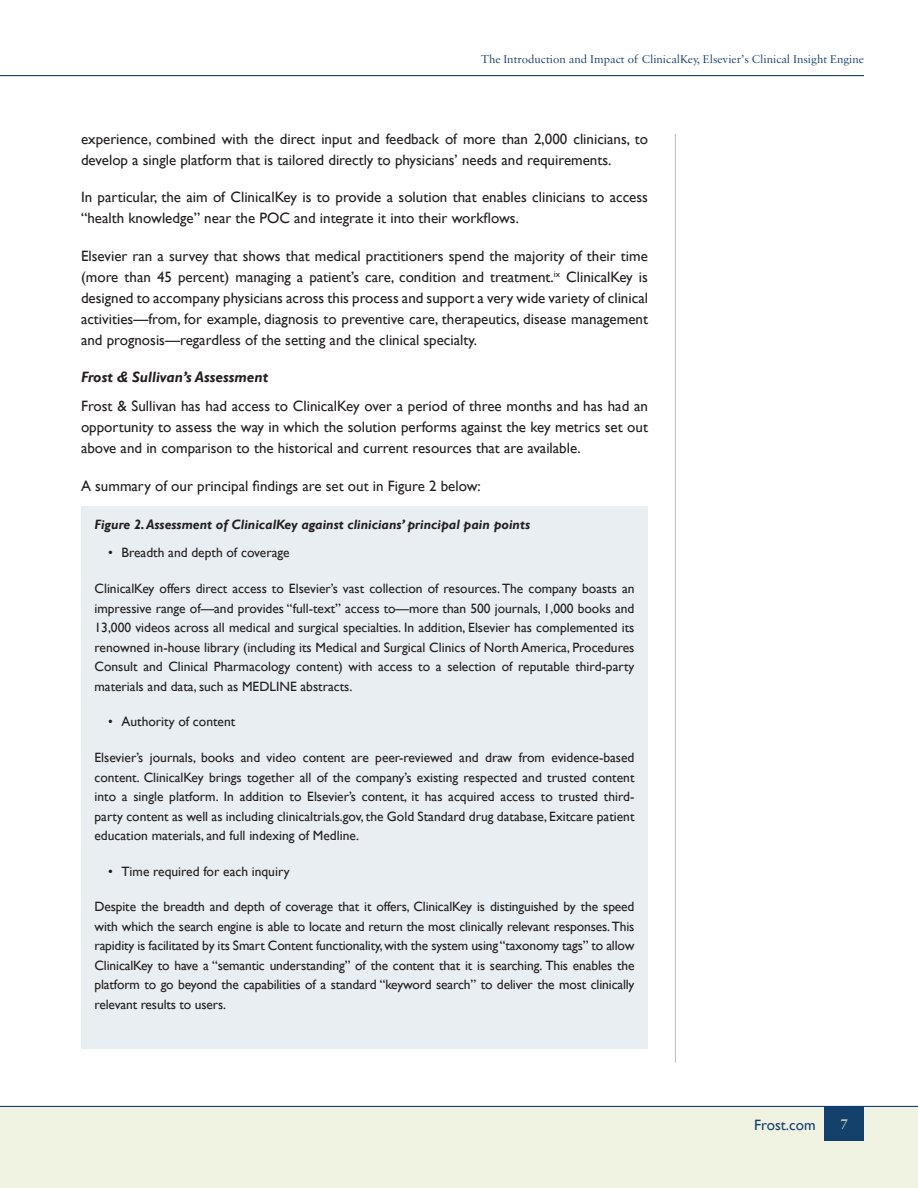
<style>
.page{position:relative;width:918px;height:1188px;background:#fff}
.page>*{position:absolute;margin:0;border:0;box-sizing:border-box;transform-origin:0 0}
.TX1{font:15px/21px "Gill Sans";color:#231f20}
.HD2{font:italic 700 15px "Gill Sans";color:#231f20}
.t1{font:15px "Gill Sans";color:#13416b}
.t2{font:600 15px "Sabon MT Pro";color:#d6d5b6}
.TX1-2{font:13.5px/19.5px "Gill Sans";color:#231f20;text-align:justify}
.HD2-2{font:italic 700 13.5px "Gill Sans";color:#231f20}
.t3{font:12px "Sabon MT Pro";color:#13416b}
</style>
<div class="page">
<div style="left:0;top:1107px;width:918px;height:81px;background:#f1f3e2"></div>
<hr style="left:0;top:1106px;width:918px;height:1px;background:#13416b">
<hr style="left:0;top:75px;width:864px;height:1px;background:#13416b">
<div style="left:825px;top:1107px;width:39px;height:33px;background:#13416b"></div>
<hr style="left:675px;top:134px;width:1px;height:929px;background:#b0bacb">
<div style="left:81px;top:507px;width:567px;height:542px;background:#e8eef1"></div>
<p class="t3" style="left:481px;top:52px;width:385px">The Introduction and Impact of ClinicalKey, Elsevier’s Clinical Insight Engine</p>
<p class="TX1" style="left:81px;top:129px;width:569px">experience, combined with the direct input and feedback of more than 2,000 clinicians, to develop a single platform that is tailored directly to physicians’ needs and requirements.</p>
<p class="TX1" style="left:81px;top:187px;width:569px">In particular, the aim of ClinicalKey is to provide a solution that enables clinicians to access “health knowledge” near the POC and integrate it into their workflows.</p>
<p class="TX1" style="left:81px;top:245px;width:569px;text-align:justify">Elsevier ran a survey that shows that medical practitioners spend the majority of their time (more than 45 percent) managing a patient’s care, condition and treatment.<sup>ix</sup> ClinicalKey is designed to accompany physicians across this process and support a very wide variety of clinical activities—from, for example, diagnosis to preventive care, therapeutics, disease management and prognosis—regardless of the setting and the clinical specialty.</p>
<p class="HD2" style="left:81px;top:368px;width:189px">Frost &amp; Sullivan’s Assessment</p>
<p class="TX1" style="left:81px;top:396px;width:569px;text-align:justify">Frost &amp; Sullivan has had access to ClinicalKey over a period of three months and has had an opportunity to assess the way in which the solution performs against the key metrics set out above and in comparison to the historical and current resources that are available.</p>
<p class="TX1" style="left:81px;top:475px;width:401px">A summary of our principal findings are set out in Figure 2 below:</p>
<p class="HD2-2" style="left:94px;top:517px;width:437px">Figure 2. Assessment of ClinicalKey against clinicians’ principal pain points</p>
<p class="TX1-2" style="left:108px;top:543px;width:183px">• Breadth and depth of coverage</p>
<p class="TX1-2" style="left:94px;top:579px;width:542px">ClinicalKey offers direct access to Elsevier’s vast collection of resources. The company boasts an impressive range of—and provides “full-text” access to—more than 500 journals, 1,000 books and 13,000 videos across all medical and surgical specialties. In addition, Elsevier has complemented its renowned in-house library (including its Medical and Surgical Clinics of North America, Procedures Consult and Clinical Pharmacology content) with access to a selection of reputable third-party materials and data, such as MEDLINE abstracts.</p>
<p class="TX1-2" style="left:108px;top:712px;width:129px">• Authority of content</p>
<p class="TX1-2" style="left:94px;top:748px;width:542px">Elsevier’s journals, books and video content are peer-reviewed and draw from evidence-based content. ClinicalKey brings together all of the company’s existing respected and trusted content into a single platform. In addition to Elsevier’s content, it has acquired access to trusted third&shy;party content as well as including clinicaltrials.gov, the Gold Standard drug database, Exitcare patient education materials, and full indexing of Medline.</p>
<p class="TX1-2" style="left:108px;top:862px;width:183px">• Time required for each inquiry</p>
<p class="TX1-2" style="left:94px;top:897px;width:542px">Despite the breadth and depth of coverage that it offers, ClinicalKey is distinguished by the speed with which the search engine is able to locate and return the most clinically relevant responses. This rapidity is facilitated by its Smart Content functionality, with the system using “taxonomy tags” to allow ClinicalKey to have a “semantic understanding” of the content that it is searching. This enables the platform to go beyond the capabilities of a standard “keyword search” to deliver the most clinically relevant results to users.</p>
<p class="t1" style="left:754px;top:1116px;width:63px">Frost.com</p>
<p class="t2" style="left:841px;top:1115px;width:9px">7</p>
</div>
